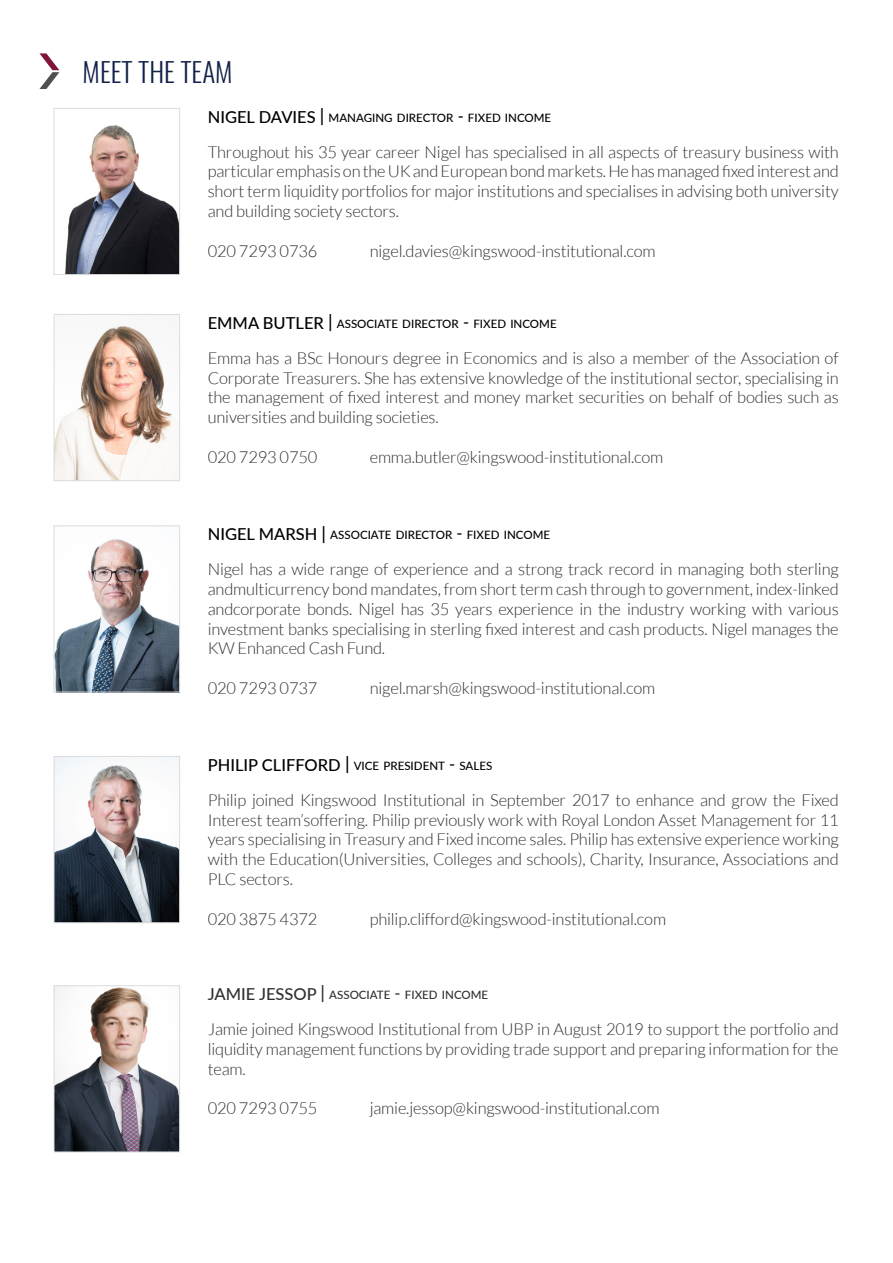
<style>
.page{position:relative;width:893px;height:1263px;background:#fff}
.page>*{position:absolute;margin:0;border:0;box-sizing:border-box;transform-origin:0 0}
.t1{font:300 27px "Oswald";color:#13224a}
.t2{font:300 16.5px/19.8px "Lato";letter-spacing:-.01em;color:#312f30;text-align:justify}
.t3{font:500 11.55px "Lato";color:#000}
.t4{font:500 11.55px "Lato";color:#312f30}
.s1{font-size:16.5px}
.s2{font-size:18px}
</style>
<div class="page">
<img style="left:65px;top:125px;width:113px;height:148px">
<div style="left:54px;top:108px;width:126px;height:167px;border:1px solid #dcdcdc"></div>
<img style="left:56px;top:325px;width:117px;height:154px">
<div style="left:54px;top:314px;width:126px;height:167px;border:1px solid #dcdcdc"></div>
<img style="left:56px;top:539px;width:122px;height:151px">
<div style="left:54px;top:525px;width:126px;height:167px;border:1px solid #dcdcdc"></div>
<img style="left:56px;top:758px;width:122px;height:163px">
<div style="left:54px;top:756px;width:126px;height:167px;border:1px solid #dcdcdc"></div>
<img style="left:56px;top:987px;width:122px;height:163px">
<div style="left:54px;top:985px;width:126px;height:167px;border:1px solid #dcdcdc"></div>
<svg style="left:39px;top:53px;width:20px;height:36px"></svg>
<p class="t1" style="left:83px;top:48px;width:151px">MEET THE TEAM</p>
<p class="t3" style="left:208px;top:109px;width:345px"><span class="s1">NIGEL DAVIES</span> <span class="s2">|</span> MANAGING DIRECTOR <span class="s1">-</span> FIXED INCOME</p>
<p class="t2" style="left:208px;top:142px;width:633px">Throughout his 35 year career Nigel has specialised in all aspects of treasury business with particular emphasis on the UK and European bond markets. He has managed fixed interest and short term liquidity portfolios for major institutions and specialises in advising both university and building society sectors.</p>
<p class="t2" style="left:208px;top:241px;width:111px">020 7293 0736</p>
<p class="t2" style="left:370px;top:241px;width:287px">nigel.davies@kingswood-institutional.com</p>
<p class="t3" style="left:208px;top:315px;width:350px"><span class="s1">EMMA BUTLER</span> <span class="s2">|</span> ASSOCIATE DIRECTOR <span class="s1">-</span> FIXED INCOME</p>
<p class="t2" style="left:208px;top:348px;width:633px">Emma has a BSc Honours degree in Economics and is also a member of the Association of Corporate Treasurers. She has extensive knowledge of the institutional sector, specialising in the management of fixed interest and money market securities on behalf of bodies such as universities and building societies.</p>
<p class="t2" style="left:208px;top:447px;width:111px">020 7293 0750</p>
<p class="t2" style="left:370px;top:447px;width:295px">emma.butler@kingswood-institutional.com</p>
<p class="t3" style="left:208px;top:527px;width:344px"><span class="s1">NIGEL MARSH</span> <span class="s2">|</span> ASSOCIATE DIRECTOR <span class="s1">-</span> FIXED INCOME</p>
<p class="t2" style="left:208px;top:559px;width:633px">Nigel has a wide range of experience and a strong track record in managing both sterling andmulticurrency bond mandates, from short term cash through to government, index-linked andcorporate bonds. Nigel has 35 years experience in the industry working with various investment banks specialising in sterling fixed interest and cash products. Nigel manages the KW Enhanced Cash Fund.</p>
<p class="t2" style="left:208px;top:678px;width:111px">020 7293 0737</p>
<p class="t2" style="left:370px;top:678px;width:287px">nigel.marsh@kingswood-institutional.com</p>
<p class="t3" style="left:208px;top:757px;width:286px"><span class="s1">PHILIP CLIFFORD</span> <span class="s2">|</span> VICE PRESIDENT <span class="s1">-</span> SALES</p>
<p class="t2" style="left:208px;top:790px;width:633px">Philip joined Kingswood Institutional in September 2017 to enhance and grow the Fixed Interest team’soffering. Philip previously work with Royal London Asset Management for 11 years specialising in Treasury and Fixed income sales. Philip has extensive experience working with the Education(Universities, Colleges and schools), Charity, Insurance, Associations and PLC sectors.</p>
<p class="t2" style="left:208px;top:909px;width:111px">020 3875 4372</p>
<p class="t2" style="left:370px;top:909px;width:298px">philip.clifford@kingswood-institutional.com</p>
<p class="t4" style="left:208px;top:986px;width:282px"><span class="s1">JAMIE JESSOP</span> <span class="s2">|</span> ASSOCIATE <span class="s1">-</span> FIXED INCOME</p>
<p class="t2" style="left:208px;top:1019px;width:633px">Jamie joined Kingswood Institutional from UBP in August 2019 to support the portfolio and liquidity management functions by providing trade support and preparing information for the team.</p>
<p class="t2" style="left:208px;top:1098px;width:111px">020 7293 0755</p>
<p class="t2" style="left:370px;top:1098px;width:291px">jamie.jessop@kingswood-institutional.com</p>
</div>
